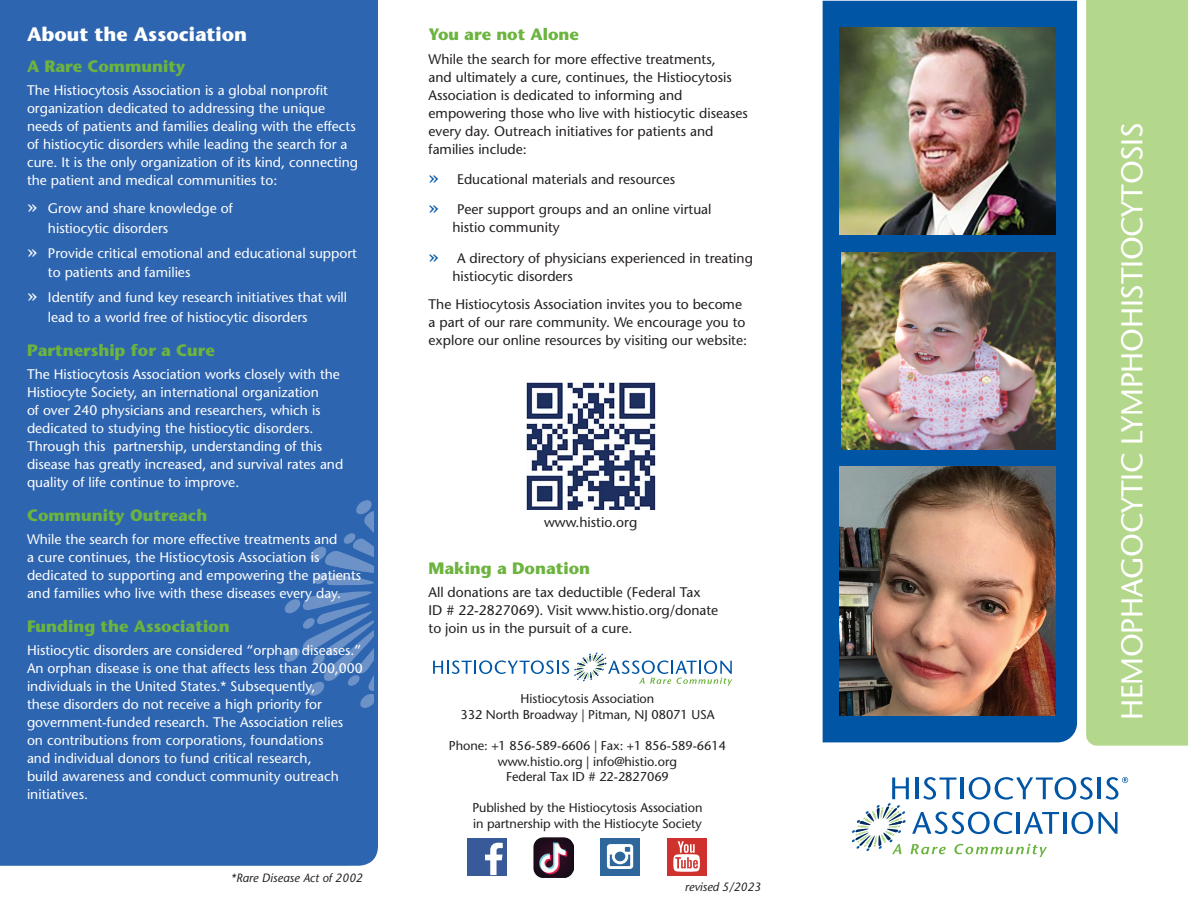
<style>
.page{position:relative;width:1188px;height:918px;background:#fff}
.page>*{position:absolute;margin:0;border:0;box-sizing:border-box;transform-origin:0 0}
.Brochure_Title{font:500 30px "Stone Sans Std";letter-spacing:-.01em;color:#fff}
.t1{font:700 19.5px "Stone Sans Std";color:#fff}
.t2{font:700 16.5px "Stone Sans Std";color:#6cb43f}
.Text{font:500 13.8px/18px "Stone Sans Std";color:#fff}
.Text-2{font:500 13.8px/18px "Stone Sans Std";color:#231f20}
.Bullets{font:500 13.8px/19.5px "Stone Sans Std";color:#fff}
.Text_Centered{font:500 13.8px/18px "Stone Sans Std";color:#231f20}
.Last_Bullet{font:500 13.8px/19.5px "Stone Sans Std";color:#fff}
.Information_Centered{font:500 12.75px/15.3px "Stone Sans Std";letter-spacing:-.005em;color:#231f20;text-align:center}
.Text-3{font:italic 500 12px "Stone Sans Std";color:#231f20}
.Published_By_Centere{font:italic 500 12px "Stone Sans Std";letter-spacing:-.005em;color:#231f20}
.s1{font-size:21px}
.s2{font-size:21px;color:#0155a5}
</style>
<div class="page">
<div style="left:823px;top:1px;width:254px;height:741px;background:#0155a5"></div>
<svg style="left:852px;top:777px;width:276px;height:80px"></svg>
<img style="left:839px;top:466px;width:216px;height:250px">
<div style="left:1086px;top:0;width:102px;height:746px;background:#b3d78b"></div>
<img style="left:839px;top:27px;width:216px;height:208px">
<svg style="left:433px;top:652px;width:299px;height:34px"></svg>
<div style="left:467px;top:838px;width:40px;height:37px;background:#395a99"></div>
<svg style="left:485px;top:843px;width:18px;height:32px"></svg>
<div style="left:600px;top:838px;width:40px;height:37px;background:#2e679b"></div>
<svg style="left:607px;top:844px;width:26px;height:25px"></svg>
<div style="left:667px;top:838px;width:40px;height:37px;background:#cf322d"></div>
<img style="left:526px;top:383px;width:130px;height:127px">
<img style="left:534px;top:838px;width:39px;height:39px">
<svg style="left:673px;top:841px;width:27px;height:31px"></svg>
<div style="left:0;top:0;width:378px;height:866px;background:#2e65b0"></div>
<svg style="left:266px;top:399px;width:108px;height:309px;background:#376cb3"></svg>
<img style="left:842px;top:253px;width:213px;height:196px">
<p class="t1" style="left:27px;top:23px;width:222px">About the Association</p>
<p class="t2" style="left:27px;top:56px;width:160px">A Rare Community</p>
<p class="Text" style="left:27px;top:82px;width:333px">The Histiocytosis Association is a global nonprofit organization dedicated to addressing the unique needs of patients and families dealing with the effects of histiocytic disorders while leading the search for a cure. It is the only organization of its kind, connecting the patient and medical communities to:</p>
<p class="Bullets" style="left:48px;top:199px;width:186px;text-indent:-21px"><span class="s1">»</span> Grow and share knowledge of histiocytic disorders</p>
<p class="Bullets" style="left:48px;top:243px;width:311px;text-indent:-21px"><span class="s1">»</span> Provide critical emotional and educational support to patients and families</p>
<p class="Last_Bullet" style="left:48px;top:288px;width:301px;text-indent:-21px"><span class="s1">»</span> Identify and fund key research initiatives that will lead to a world free of histiocytic disorders</p>
<p class="t2" style="left:27px;top:340px;width:189px">Partnership for a Cure</p>
<p class="Text" style="left:27px;top:365px;width:318px">The Histiocytosis Association works closely with the Histiocyte Society, an international organization<br>of over 240 physicians and researchers, which is dedicated to studying the histiocytic disorders.<br>Through this partnership, understanding of this disease has greatly increased, and survival rates and quality of life continue to improve.</p>
<p class="t2" style="left:27px;top:505px;width:182px">Community Outreach</p>
<p class="Text" style="left:27px;top:530px;width:336px">While the search for more effective treatments and<br>a cure continues, the Histiocytosis Association is dedicated to supporting and empowering the patients and families who live with these diseases every day.</p>
<p class="t2" style="left:27px;top:616px;width:204px">Funding the Association</p>
<p class="Text" style="left:27px;top:642px;width:337px">Histiocytic disorders are considered “orphan diseases.” An orphan disease is one that affects less than 200,000 individuals in the United States.* Subsequently,<br>these disorders do not receive a high priority for government-funded research. The Association relies<br>on contributions from corporations, foundations<br>and individual donors to fund critical research,<br>build awareness and conduct community outreach initiatives.</p>
<p class="Text-3" style="left:231px;top:871px;width:133px">*Rare Disease Act of 2002</p>
<p class="t2" style="left:429px;top:25px;width:152px">You are not Alone</p>
<p class="Text-2" style="left:429px;top:50px;width:321px">While the search for more effective treatments,<br>and ultimately a cure, continues, the Histiocytosis Association is dedicated to informing and empowering those who live with histiocytic diseases every day. Outreach initiatives for patients and families include:</p>
<p class="Text-2" style="left:429px;top:170px;width:248px"><span class="s2">»</span> Educational materials and resources</p>
<p class="Text-2" style="left:452px;top:201px;width:261px;text-indent:-24px"><span class="s2">»</span> Peer support groups and an online virtual histio community</p>
<p class="Text-2" style="left:452px;top:249px;width:302px;text-indent:-24px"><span class="s2">»</span> A directory of physicians experienced in treating histiocytic disorders</p>
<p class="Text-2" style="left:429px;top:296px;width:320px">The Histiocytosis Association invites you to become a part of our rare community. We encourage you to explore our online resources by visiting our website:</p>
<p class="Text-2" style="left:544px;top:513px;width:95px">www.histio.org</p>
<p class="t2" style="left:429px;top:558px;width:163px">Making a Donation</p>
<p class="Text_Centered" style="left:429px;top:584px;width:291px">All donations are tax deductible (Federal Tax<br>ID # 22-2827069). Visit www.histio.org/donate to join us in the pursuit of a cure.</p>
<p class="Information_Centered" style="left:461px;top:691px;width:255px">Histiocytosis Association<br>332 North Broadway | Pitman, NJ 08071 USA</p>
<p class="Information_Centered" style="left:449px;top:738px;width:279px">Phone: +1 856-589-6606 | Fax: +1 856-589-6614 www.histio.org | info@histio.org<br>Federal Tax ID # 22-2827069</p>
<p class="Information_Centered" style="left:472px;top:800px;width:232px;text-align:left">Published by the Histiocytosis Association in partnership with the Histiocyte Society</p>
<p class="Published_By_Centere" style="left:685px;top:880px;width:78px">revised 5/2023</p>
<p class="Brochure_Title" style="left:1114px;top:720px;width:599px;rotate:-90deg">HEMOPHAGOCYTIC LYMPHOHISTIOCYTOSIS</p>
</div>
